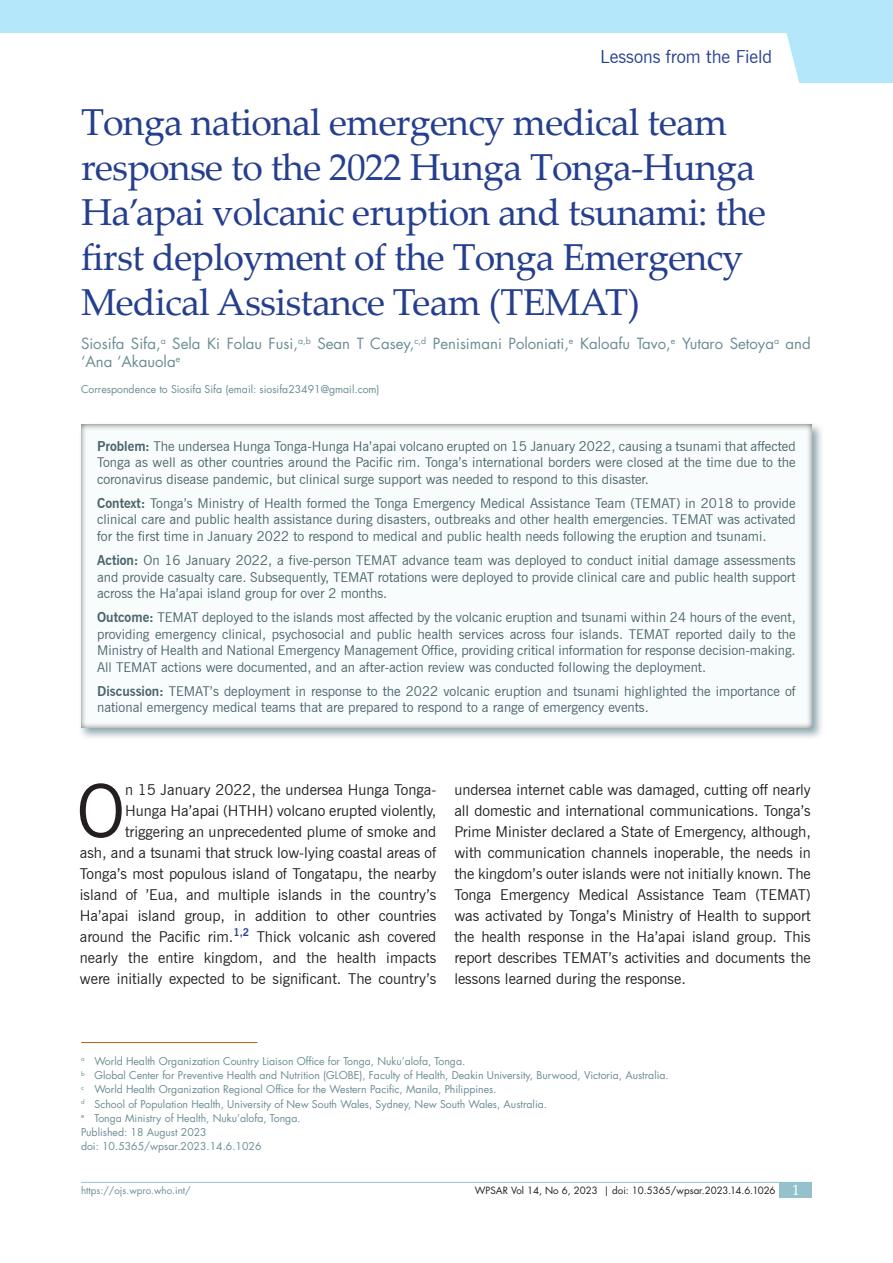
<style>
.page{position:relative;width:893px;height:1263px;background:#fff}
.page>*{position:absolute;margin:0;border:0;box-sizing:border-box;transform-origin:0 0}
.Drop_cap_body_text{font:73.05px "News Gothic BT";color:#231f20}
.t1{font:37.5px/45px "Palatino Linotype";letter-spacing:-.02em;color:#253f8e}
.Running_Header__right{font:18px "News Gothic BT";color:#253f8e}
.Drop_cap_body_text-2{font:15px/21px "News Gothic BT";color:#231f20;text-align:right}
.Author_name{font:15px/18px "Futura LT";color:#6b8d94}
.t2{font:13.5px/16.5px "News Gothic BT";color:#4a656a;text-align:justify}
.Affiliation{font:10.5px "Futura LT";color:#6b8d94}
.Author_name-2{font:10.5px "Futura LT";color:#6b8d94}
.t3{font:9.75px "Futura LT";color:#231f20}
.t4{font:9.75px "Futura LT";color:#6b8d94}
.s1{font-weight:700}
.s2{font-family:"Palatino Linotype";font-size:15px;color:#fff}
</style>
<div class="page">
<hr style="left:81px;top:1182px;width:731px;height:1px;background:#94c1cc">
<div style="left:780px;top:1182px;width:32px;height:15px;background:#94c1cc"></div>
<div style="left:0;top:0;width:893px;height:82px;background:#b5e7fa"></div>
<div style="left:0;top:33px;width:800px;height:50px;background:#fff"></div>
<hr style="left:81px;top:1042px;width:177px;height:1px;background:#b56011">
<div style="left:78px;top:421px;width:746px;height:320px;background:#6b8d94;opacity:.75"></div>
<div style="left:80px;top:423px;width:734px;height:307px;background:#f9fcfc"></div>
<p class="Running_Header__right" style="left:600px;top:46px;width:173px">Lessons from the Field</p>
<p class="t1" style="left:81px;top:99px;width:686px">Tonga national emergency medical team response to the 2022 Hunga Tonga-Hunga Ha’apai volcanic eruption and tsunami: the first deployment of the Tonga Emergency Medical Assistance Team (TEMAT)</p>
<p class="Author_name" style="left:81px;top:335px;width:731px">Siosifa Sifa,<sup>a</sup> Sela Ki Folau Fusi,<sup>a,b</sup> Sean T Casey,<sup>c,d</sup> Penisimani Poloniati,<sup>e</sup> Kaloafu Tavo,<sup>e</sup> Yutaro Setoya<sup>a</sup> and ‘Ana ‘Akauola<sup>e</sup></p>
<p class="Author_name-2" style="left:81px;top:382px;width:300px">Correspondence to Siosifa Sifa (email: siosifa23491@gmail.com)</p>
<p class="t2" style="left:97px;top:438px;width:700px"><span class="s1">Problem:</span> The undersea Hunga Tonga-Hunga Ha’apai volcano erupted on 15 January 2022, causing a tsunami that affected Tonga as well as other countries around the Pacific rim. Tonga’s international borders were closed at the time due to the coronavirus disease pandemic, but clinical surge support was needed to respond to this disaster.</p>
<p class="t2" style="left:97px;top:495px;width:700px"><span class="s1">Context:</span> Tonga’s Ministry of Health formed the Tonga Emergency Medical Assistance Team (TEMAT) in 2018 to provide clinical care and public health assistance during disasters, outbreaks and other health emergencies. TEMAT was activated for the first time in January 2022 to respond to medical and public health needs following the eruption and tsunami.</p>
<p class="t2" style="left:97px;top:552px;width:700px"><span class="s1">Action:</span> On 16 January 2022, a five-person TEMAT advance team was deployed to conduct initial damage assessments and provide casualty care. Subsequently, TEMAT rotations were deployed to provide clinical care and public health support across the Ha’apai island group for over 2 months.</p>
<p class="t2" style="left:97px;top:609px;width:700px"><span class="s1">Outcome:</span> TEMAT deployed to the islands most affected by the volcanic eruption and tsunami within 24 hours of the event, providing emergency clinical, psychosocial and public health services across four islands. TEMAT reported daily to the Ministry of Health and National Emergency Management Office, providing critical information for response decision-making.<br>All TEMAT actions were documented, and an after-action review was conducted following the deployment.</p>
<p class="t2" style="left:97px;top:682px;width:700px"><span class="s1">Discussion:</span> TEMAT’s deployment in response to the 2022 volcanic eruption and tsunami highlighted the importance of national emergency medical teams that are prepared to respond to a range of emergency events.</p>
<p class="Drop_cap_body_text" style="left:76px;top:767px;width:50px">O</p>
<p class="Drop_cap_body_text-2" style="left:80px;top:779px;width:358px">n 15 January 2022, the undersea Hunga Tonga-Hunga Ha’apai (HTHH) volcano erupted violently, triggering an unprecedented plume of smoke and<br>ash, and a tsunami that struck low-lying coastal areas of Tonga’s most populous island of Tongatapu, the nearby island of ’Eua, and multiple islands in the country’s Ha’apai island group, in addition to other countries around the Pacific rim.<sup>1,2</sup> Thick volcanic ash covered nearly the entire kingdom, and the health impacts were initially expected to be significant. The country’s</p>
<p class="Drop_cap_body_text-2" style="left:454px;top:779px;width:358px;text-align:justify">undersea internet cable was damaged, cutting off nearly all domestic and international communications. Tonga’s Prime Minister declared a State of Emergency, although, with communication channels inoperable, the needs in the kingdom’s outer islands were not initially known. The Tonga Emergency Medical Assistance Team (TEMAT) was activated by Tonga’s Ministry of Health to support the health response in the Ha’apai island group. This report describes TEMAT’s activities and documents the lessons learned during the response.</p>
<p class="Affiliation" style="left:81px;top:1054px;width:386px"><sup>a</sup> World Health Organization Country Liaison Office for Tonga, Nuku’alofa, Tonga.</p>
<p class="Affiliation" style="left:81px;top:1068px;width:589px"><sup>b</sup> Global Center for Preventive Health and Nutrition (GLOBE), Faculty of Health, Deakin University, Burwood, Victoria, Australia.</p>
<p class="Affiliation" style="left:81px;top:1083px;width:417px"><sup>c</sup> World Health Organization Regional Office for the Western Pacific, Manila, Philippines.</p>
<p class="Affiliation" style="left:81px;top:1097px;width:468px"><sup>d</sup> School of Population Health, University of New South Wales, Sydney, New South Wales, Australia.</p>
<p class="Affiliation" style="left:81px;top:1111px;width:221px"><sup>e</sup> Tonga Ministry of Health, Nuku’alofa, Tonga.</p>
<p class="Affiliation" style="left:81px;top:1125px;width:127px">Published: 18 August 2023</p>
<p class="Affiliation" style="left:81px;top:1140px;width:182px">doi: 10.5365/wpsar.2023.14.6.1026</p>
<p class="t4" style="left:81px;top:1184px;width:111px">https://ojs.wpro.who.int/</p>
<p class="t3" style="left:475px;top:1184px;width:326px">WPSAR Vol 14, No 6, 2023 | doi: 10.5365/wpsar.2023.14.6.1026 <span class="s2">1</span></p>
</div>
